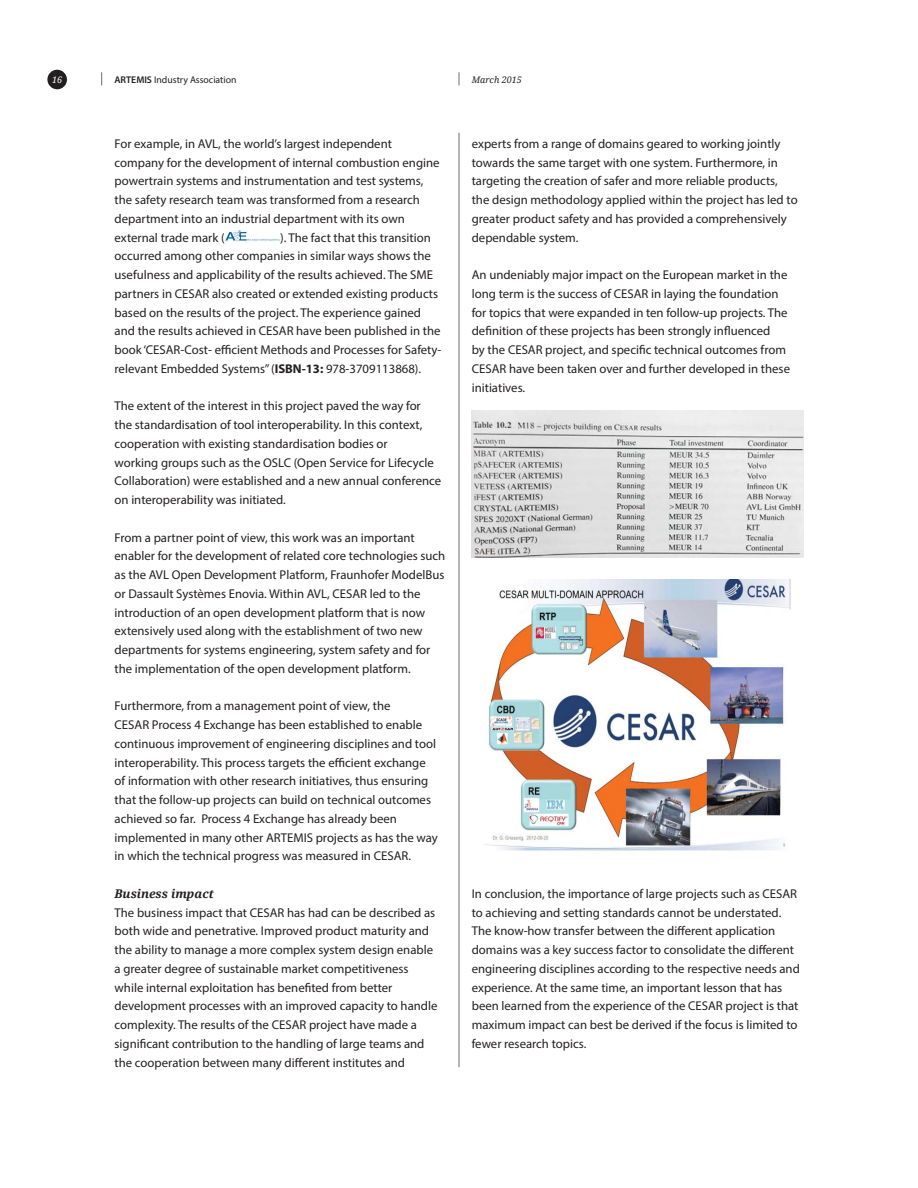
<style>
.page{position:relative;width:918px;height:1188px;background:#fff}
.page>*{position:absolute;margin:0;border:0;box-sizing:border-box;transform-origin:0 0}
.t1{font:12.75px/18.8px "Myriad Pro";color:#231f20}
.t2{font:italic 700 12px "Droid Serif";color:#231f20}
.t3{font:9.75px "Myriad Pro";color:#231f20}
.t4{font:italic 9px "Droid Serif";color:#231f20}
.t5{font:italic 9px "Droid Serif";color:#fff}
.s1{font-weight:600}
.s2{font-weight:700}
</style>
<div class="page">
<hr style="left:459px;top:133px;width:1px;height:934px;background:#6d6e70">
<svg style="left:459px;top:72px;width:1px;height:13px"></svg>
<svg style="left:101px;top:72px;width:1px;height:13px"></svg>
<div style="left:47px;top:70px;width:20px;height:19px;background:#231f20;border-radius:50%"></div>
<img style="left:225px;top:231px;width:55px;height:11px">
<img style="left:472px;top:410px;width:331px;height:148px">
<img style="left:484px;top:579px;width:307px;height:272px">
<p class="t5" style="left:52px;top:75px;width:12px">16</p>
<p class="t3" style="left:114px;top:76px;width:124px"><span class="s1">ARTEMIS</span> Industry Association</p>
<p class="t4" style="left:472px;top:75px;width:52px">March 2015</p>
<p class="t1" style="left:115px;top:135px;width:326px">For example, in AVL, the world’s largest independent company for the development of internal combustion engine powertrain systems and instrumentation and test systems, the safety research team was transformed from a research department into an industrial department with its own external trade mark (</p>
<p class="t1" style="left:115px;top:229px;width:328px;text-indent:166px">). The fact that this transition occurred among other companies in similar ways shows the usefulness and applicability of the results achieved. The SME partners in CESAR also created or extended existing products based on the results of the project. The experience gained and the results achieved in CESAR have been published in the book ‘CESAR-Cost- efficient Methods and Processes for Safety&shy;relevant Embedded Systems’’ (<span class="s2">ISBN-13:</span> 978-3709113868).</p>
<p class="t1" style="left:115px;top:397px;width:328px">The extent of the interest in this project paved the way for the standardisation of tool interoperability. In this context, cooperation with existing standardisation bodies or<br>working groups such as the OSLC (Open Service for Lifecycle Collaboration) were established and a new annual conference on interoperability was initiated.</p>
<p class="t1" style="left:115px;top:529px;width:332px">From a partner point of view, this work was an important enabler for the development of related core technologies such as the AVL Open Development Platform, Fraunhofer ModelBus or Dassault Systèmes Enovia. Within AVL, CESAR led to the introduction of an open development platform that is now extensively used along with the establishment of two new departments for systems engineering, system safety and for the implementation of the open development platform.</p>
<p class="t1" style="left:115px;top:697px;width:325px">Furthermore, from a management point of view, the<br>CESAR Process 4 Exchange has been established to enable continuous improvement of engineering disciplines and tool interoperability. This process targets the efficient exchange of information with other research initiatives, thus ensuring that the follow-up projects can build on technical outcomes achieved so far. Process 4 Exchange has already been implemented in many other ARTEMIS projects as has the way in which the technical progress was measured in CESAR.</p>
<p class="t2" style="left:115px;top:887px;width:101px">Business impact</p>
<p class="t1" style="left:115px;top:904px;width:324px">The business impact that CESAR has had can be described as both wide and penetrative. Improved product maturity and the ability to manage a more complex system design enable a greater degree of sustainable market competitiveness while internal exploitation has benefited from better development processes with an improved capacity to handle complexity. The results of the CESAR project have made a significant contribution to the handling of large teams and the cooperation between many different institutes and</p>
<p class="t1" style="left:472px;top:135px;width:327px">experts from a range of domains geared to working jointly towards the same target with one system. Furthermore, in targeting the creation of safer and more reliable products, the design methodology applied within the project has led to greater product safety and has provided a comprehensively dependable system.</p>
<p class="t1" style="left:472px;top:266px;width:320px">An undeniably major impact on the European market in the long term is the success of CESAR in laying the foundation for topics that were expanded in ten follow-up projects. The definition of these projects has been strongly influenced<br>by the CESAR project, and specific technical outcomes from CESAR have been taken over and further developed in these initiatives.</p>
<p class="t1" style="left:472px;top:885px;width:330px">In conclusion, the importance of large projects such as CESAR to achieving and setting standards cannot be understated.<br>The know-how transfer between the different application domains was a key success factor to consolidate the different engineering disciplines according to the respective needs and experience. At the same time, an important lesson that has been learned from the experience of the CESAR project is that maximum impact can best be derived if the focus is limited to fewer research topics.</p>
</div>
